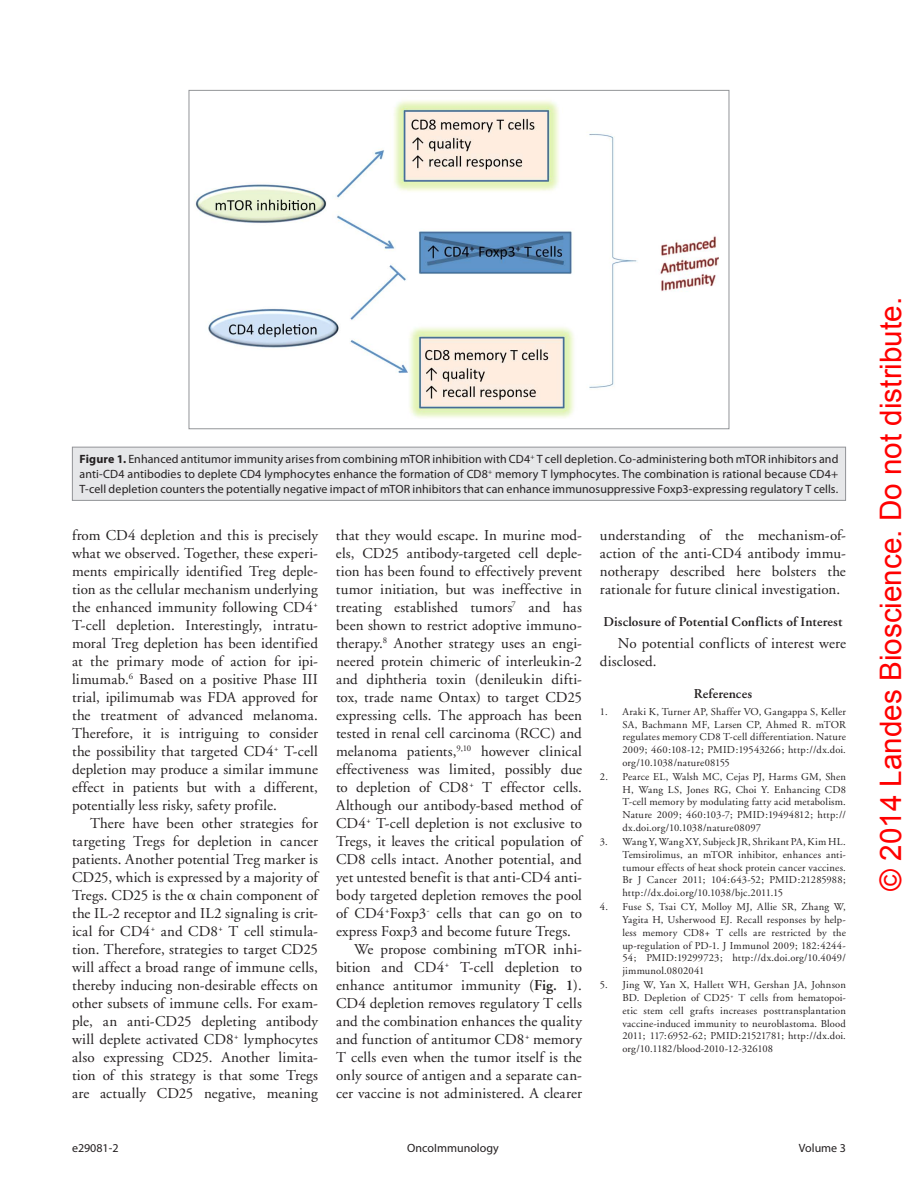
<style>
.page{position:relative;width:918px;height:1188px;background:#fff}
.page>*{position:absolute;margin:0;border:0;box-sizing:border-box;transform-origin:0 0}
.t1{font:29.7px "Arial";color:#f00}
.t2{font:15px/18px "Adobe Garamond";letter-spacing:.01em;color:#231f20;text-align:justify}
.t3{font:600 13.5px "Adobe Garamond";letter-spacing:.01em;color:#231f20}
.t4{font:12px/15px "Myriad Pro";letter-spacing:.005em;color:#231f20;text-align:justify}
.t5{font:10.5px/12.8px "Adobe Garamond";letter-spacing:.01em;color:#231f20;text-align:justify}
.s1{font-weight:700}
.s2{font-family:"Universal Std Greekw Math Pi"}
.s3{font-weight:600}
</style>
<div class="page">
<div style="left:72px;top:447px;width:774px;height:53px;background:#e6e7e9"></div>
<div style="left:72px;top:447px;width:774px;height:54px;border:1px solid #939598"></div>
<img style="left:194px;top:100px;width:525px;height:318px">
<p class="t4" style="left:80px;top:452px;width:334px"><span class="s1">Figure 1.</span> Enhanced antitumor immunity arises from combining mTOR</p>
<p class="t4" style="left:433px;top:452px;width:316px">inhibition with CD4<sup>+</sup> T cell depletion. Co-administering both mTOR</p>
<p class="t4" style="left:79px;top:452px;width:760px;text-indent:689px">inhibitors and anti-CD4 antibodies to deplete CD4 lymphocytes enhance the formation of CD8<sup>+</sup> memory T lymphocytes. The combination is rational because CD4+ T-cell depletion counters the potentially negative impact of mTOR</p>
<p class="t4" style="left:413px;top:482px;width:427px">inhibitors that can enhance immunosuppressive Foxp3-expressing regulatory T cells.</p>
<p class="t2" style="left:72px;top:527px;width:247px">from CD4 depletion and this is precisely what we observed. Together, these experi&shy;ments empirically identified Treg deple&shy;tion as the cellular mechanism underlying the enhanced immunity following CD4<sup>+ </sup>T-cell depletion. Interestingly, intratu&shy;moral Treg depletion has been identified at the primary mode of action for ipi&shy;limumab.<sup>6</sup> Based on a positive Phase III trial, ipilimumab was FDA approved for the treatment of advanced melanoma.<br>Therefore, it is intriguing to consider the possibility that targeted CD4<sup>+</sup> T-cell depletion may produce a similar immune effect in patients but with a different, potentially less risky, safety profile.</p>
<p class="t2" style="left:72px;top:815px;width:248px;text-indent:18px">There have been other strategies for targeting Tregs for depletion in cancer patients. Another potential Treg marker is CD25, which is expressed by a majority of Tregs. CD25 is the <span class="s2">α</span> chain component of the IL-2 receptor and IL2 signaling is crit&shy;ical for CD4<sup>+</sup> and CD8<sup>+</sup> T cell stimula&shy;tion. Therefore, strategies to target CD25 will affect a broad range of immune cells, thereby inducing non-desirable effects on other subsets of immune cells. For exam&shy;ple, an anti-CD25 depleting antibody will deplete activated CD8<sup>+</sup> lymphocytes also expressing CD25. Another limita&shy;tion of this strategy is that some Tregs are actually CD25 negative, meaning</p>
<p class="t2" style="left:336px;top:527px;width:247px">that they would escape. In murine mod-</p>
<p class="t2" style="left:336px;top:545px;width:248px">els, CD25 antibody-targeted cell deple-</p>
<p class="t2" style="left:336px;top:563px;width:247px">tion has been found to effectively prevent</p>
<p class="t2" style="left:336px;top:581px;width:247px">tumor initiation, but was ineffective in</p>
<p class="t2" style="left:336px;top:599px;width:247px">treating established tumors<sup>7</sup> and has</p>
<p class="t2" style="left:336px;top:617px;width:247px">been shown to restrict adoptive immuno-</p>
<p class="t2" style="left:336px;top:635px;width:247px">therapy.<sup>8</sup> Another strategy uses an engi-</p>
<p class="t2" style="left:336px;top:653px;width:247px">neered protein chimeric of interleukin-2</p>
<p class="t2" style="left:336px;top:671px;width:247px">and diphtheria toxin (denileukin difti-</p>
<p class="t2" style="left:336px;top:689px;width:248px">tox, trade name Ontax) to target CD25</p>
<p class="t2" style="left:336px;top:707px;width:247px">expressing cells. The approach has been</p>
<p class="t2" style="left:336px;top:725px;width:247px">tested in renal cell carcinoma (RCC) and</p>
<p class="t2" style="left:336px;top:743px;width:247px">melanoma patients,<sup>9,10</sup> however clinical</p>
<p class="t2" style="left:336px;top:761px;width:247px">effectiveness was limited, possibly due</p>
<p class="t2" style="left:336px;top:779px;width:247px">to depletion of CD8<sup>+</sup> T effector cells.</p>
<p class="t2" style="left:336px;top:797px;width:247px">Although our antibody-based method of</p>
<p class="t2" style="left:336px;top:815px;width:247px">CD4<sup>+</sup> T-cell depletion is not exclusive to</p>
<p class="t2" style="left:336px;top:833px;width:247px">Tregs, it leaves the critical population of</p>
<p class="t2" style="left:336px;top:851px;width:247px">CD8 cells intact. Another potential, and</p>
<p class="t2" style="left:336px;top:869px;width:247px">yet untested benefit is that anti-CD4 anti-</p>
<p class="t2" style="left:336px;top:887px;width:247px">body targeted depletion removes the pool</p>
<p class="t2" style="left:336px;top:905px;width:247px">of CD4<sup>+</sup>Foxp3<sup>-</sup> cells that can go on to</p>
<p class="t2" style="left:336px;top:923px;width:236px">express Foxp3 and become future Tregs.</p>
<p class="t2" style="left:354px;top:941px;width:229px">We propose combining mTOR inhi-</p>
<p class="t2" style="left:336px;top:959px;width:248px">bition and CD4<sup>+</sup> T-cell depletion to</p>
<p class="t2" style="left:336px;top:977px;width:247px">enhance antitumor immunity (<span class="s3">Fig. 1</span>).</p>
<p class="t2" style="left:336px;top:995px;width:247px">CD4 depletion removes regulatory T cells</p>
<p class="t2" style="left:336px;top:1013px;width:247px">and the combination enhances the quality</p>
<p class="t2" style="left:336px;top:1031px;width:247px">and function of antitumor CD8<sup>+</sup> memory</p>
<p class="t2" style="left:336px;top:1049px;width:247px">T cells even when the tumor itself is the</p>
<p class="t2" style="left:336px;top:1067px;width:247px">only source of antigen and a separate can-</p>
<p class="t2" style="left:336px;top:1085px;width:247px">cer vaccine is not administered. A clearer</p>
<p class="t2" style="left:600px;top:527px;width:247px">understanding of the mechanism-of&shy;action of the anti-CD4 antibody immu&shy;notherapy described here bolsters the rationale for future clinical investigation.</p>
<p class="t3" style="left:603px;top:614px;width:240px">Disclosure of Potential Conflicts of Interest</p>
<p class="t2" style="left:600px;top:635px;width:247px;text-indent:18px">No potential conflicts of interest were disclosed.</p>
<p class="t3" style="left:694px;top:686px;width:60px">References</p>
<p class="t5" style="left:622px;top:705px;width:225px;text-indent:-22px">1. Araki K, Turner AP, Shaffer VO, Gangappa S, Keller SA, Bachmann MF, Larsen CP, Ahmed R. mTOR regulates memory CD8 T-cell differentiation. Nature 2009; 460:108-12; PMID:19543266; http://dx.doi. org/10.1038/nature08155</p>
<p class="t5" style="left:622px;top:771px;width:225px;text-indent:-23px">2. Pearce EL, Walsh MC, Cejas PJ, Harms GM, Shen H, Wang LS, Jones RG, Choi Y. Enhancing CD8<br>T-cell memory by modulating fatty acid metabolism.<br>Nature 2009; 460:103-7; PMID:19494812; http:// dx.doi.org/10.1038/nature08097</p>
<p class="t5" style="left:622px;top:836px;width:225px;text-indent:-22px">3. Wang Y, Wang XY, Subjeck JR, Shrikant PA, Kim HL.<br>Temsirolimus, an mTOR inhibitor, enhances anti&shy;tumour effects of heat shock protein cancer vaccines.<br>Br J Cancer 2011; 104:643-52; PMID:21285988; http://dx.doi.org/10.1038/bjc.2011.15</p>
<p class="t5" style="left:622px;top:901px;width:225px;text-indent:-23px">4. Fuse S, Tsai CY, Molloy MJ, Allie SR, Zhang W, Yagita H, Usherwood EJ. Recall responses by help&shy;less memory CD8+ T cells are restricted by the up-regulation of PD-1. J Immunol 2009; 182:4244- 54; PMID:19299723; http://dx.doi.org/10.4049/ jimmunol.0802041</p>
<p class="t5" style="left:622px;top:979px;width:225px;text-indent:-22px">5. Jing W, Yan X, Hallett WH, Gershan JA, Johnson BD. Depletion of CD25<sup>+</sup> T cells from hematopoi&shy;etic stem cell grafts increases posttransplantation vaccine-induced immunity to neuroblastoma. Blood 2011; 117:6952-62; PMID:21521781; http://dx.doi. org/10.1182/blood-2010-12-326108</p>
<p class="t4" style="left:72px;top:1140px;width:196px">e29081-2 O</p>
<p class="t4" style="left:416px;top:1140px;width:85px">ncoI mmunology</p>
<p class="t4" style="left:799px;top:1140px;width:49px">Volume 3</p>
<h1 class="t1" style="left:871px;top:891px;width:595px;rotate:-90deg">© 2014 Landes Bioscience. Do not distribute.</h1>
</div>
